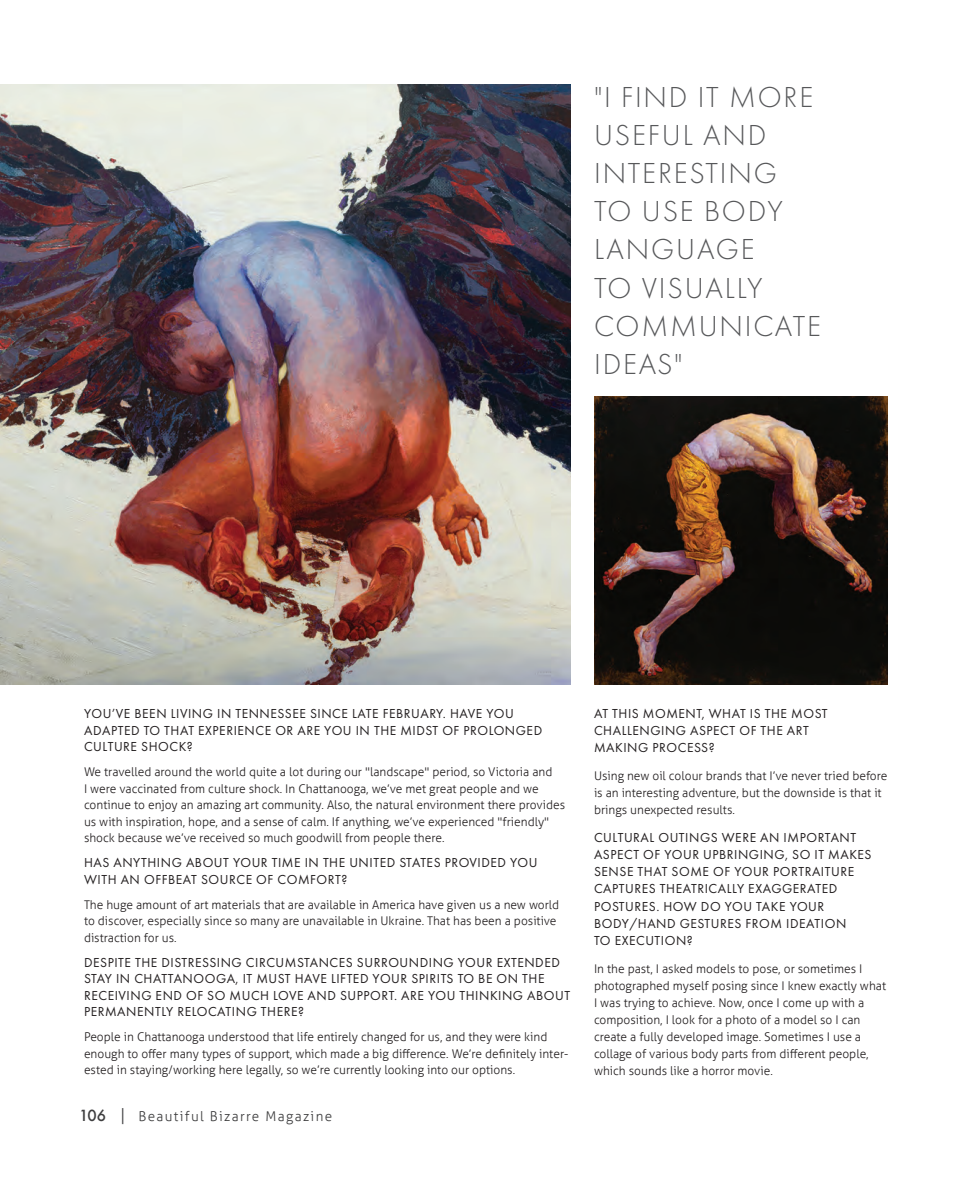
<style>
.page{position:relative;width:972px;height:1178px;background:#fff}
.page>*{position:absolute;margin:0;border:0;box-sizing:border-box;transform-origin:0 0}
.t1{font:300 30px/38.1px "Futura PT";letter-spacing:.06em;color:#57585a}
.t2{font:13.5px/17.1px "Futura PT";letter-spacing:.04em;color:#231f20}
.t3{font:300 13.5px "Aller";letter-spacing:.1em;color:#3e3e3f}
.t4{font:300 12px/16.5px "Aller";color:#231f20}
.s1{font-family:"Futura";font-weight:500;font-size:15px}
.s2{font-size:16.5px}
</style>
<div class="page">
<img style="left:0;top:84px;width:570px;height:600px">
<img style="left:594px;top:396px;width:294px;height:288px">
<h1 class="t1" style="left:594px;top:78px;width:229px">"I FIND IT MORE<br>USEFUL AND<br>INTERESTING<br>TO USE BODY<br>LANGUAGE<br>TO VISUALLY<br>COMMUNICATE<br>IDEAS"</h1>
<p class="t2" style="left:84px;top:705px;width:460px;line-height:16.5px">YOU’VE BEEN LIVING IN TENNESSEE SINCE LATE FEBRUARY. HAVE YOU<br>ADAPTED TO THAT EXPERIENCE OR ARE YOU IN THE MIDST OF PROLONGED<br>CULTURE SHOCK?</p>
<p class="t4" style="left:84px;top:763px;width:483px">We travelled around the world quite a lot during our "landscape" period, so Victoria and<br>I were vaccinated from culture shock. In Chattanooga, we’ve met great people and we continue to enjoy an amazing art community. Also, the natural environment there provides us with inspiration, hope, and a sense of calm. If anything, we’ve experienced "friendly" shock because we’ve received so much goodwill from people there.</p>
<p class="t2" style="left:84px;top:854px;width:455px;line-height:16.5px">HAS ANYTHING ABOUT YOUR TIME IN THE UNITED STATES PROVIDED YOU<br>WITH AN OFFBEAT SOURCE OF COMFORT?</p>
<p class="t4" style="left:84px;top:896px;width:477px">The huge amount of art materials that are available in America have given us a new world to discover, especially since so many are unavailable in Ukraine. That has been a positive distraction for us.</p>
<p class="t2" style="left:84px;top:953px;width:488px;line-height:16.5px">DESPITE THE DISTRESSING CIRCUMSTANCES SURROUNDING YOUR EXTENDED STAY IN CHATTANOOGA, IT MUST HAVE LIFTED YOUR SPIRITS TO BE ON THE RECEIVING END OF SO MUCH LOVE AND SUPPORT. ARE YOU THINKING ABOUT PERMANENTLY RELOCATING THERE?</p>
<p class="t4" style="left:84px;top:1028px;width:486px">People in Chattanooga understood that life entirely changed for us, and they were kind enough to offer many types of support, which made a big difference. We’re definitely inter&shy;ested in staying/working here legally, so we’re currently looking into our options.</p>
<p class="t3" style="left:79px;top:1107px;width:255px"><span class="s1">106</span> <span class="s2">|</span> Beautiful Bizarre Magazine</p>
<p class="t2" style="left:594px;top:705px;width:235px">AT THIS MOMENT, WHAT IS THE MOST<br>CHALLENGING ASPECT OF THE ART<br>MAKING PROCESS?</p>
<p class="t4" style="left:594px;top:767px;width:295px;line-height:17.1px">Using new oil colour brands that I’ve never tried before is an interesting adventure, but the downside is that it brings unexpected results.</p>
<p class="t2" style="left:594px;top:828px;width:279px">CULTURAL OUTINGS WERE AN IMPORTANT<br>ASPECT OF YOUR UPBRINGING, SO IT MAKES<br>SENSE THAT SOME OF YOUR PORTRAITURE<br>CAPTURES THEATRICALLY EXAGGERATED<br>POSTURES. HOW DO YOU TAKE YOUR<br>BODY/HAND GESTURES FROM IDEATION<br>TO EXECUTION?</p>
<p class="t4" style="left:594px;top:959px;width:294px;line-height:17.1px">In the past, I asked models to pose, or sometimes I photographed myself posing since I knew exactly what I was trying to achieve. Now, once I come up with a composition, I look for a photo of a model so I can create a fully developed image. Sometimes I use a collage of various body parts from different people, which sounds like a horror movie.</p>
</div>
